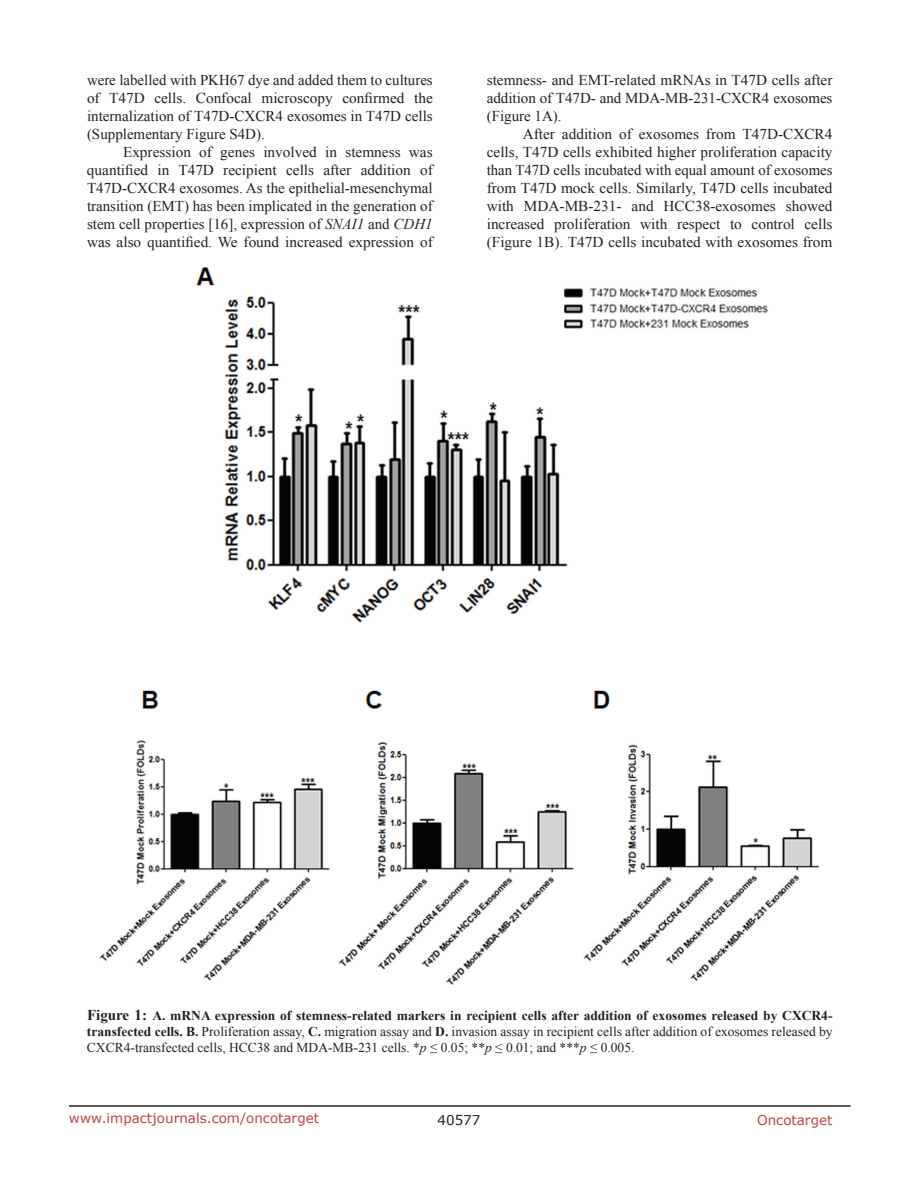
<style>
.page{position:relative;width:918px;height:1188px;background:#fff}
.page>*{position:absolute;margin:0;border:0;box-sizing:border-box;transform-origin:0 0}
.t1{font:15px/18px "Times New Roman";color:#231f20;text-align:justify}
.t2{font:13.5px/16.2px "Times New Roman";color:#231f20;text-align:justify}
.t3{font:13.5px "Verdana";color:#c24141}
.t4{font:13.5px "Verdana";color:#231f20}
.s1{font-style:italic}
.s2{font-weight:700;font-size:15px}
.s3{font-weight:700}
</style>
<div class="page">
<hr style="left:69px;top:1105px;width:781px;height:2px;background:#231f20">
<img style="left:100px;top:268px;width:719px;height:717px">
<p class="t1" style="left:87px;top:71px;width:347px">were labelled with PKH67 dye and added them to cultures of T47D cells. Confocal microscopy confirmed the internalization of T47D-CXCR4 exosomes in T47D cells (Supplementary Figure S4D).</p>
<p class="t1" style="left:87px;top:143px;width:347px;text-indent:36px">Expression of genes involved in stemness was quantified in T47D recipient cells after addition of T47D-CXCR4 exosomes. As the epithelial-mesenchymal transition (EMT) has been implicated in the generation of stem cell properties [ 16 ], expression of <span class="s1">SNAI1</span> and <span class="s1">CDH1 </span>was also quantified. We found increased expression of</p>
<p class="t1" style="left:487px;top:71px;width:347px">stemness- and EMT-related mRNAs in T47D cells after addition of T47D- and MDA-MB-231-CXCR4 exosomes (Figure 1A ).</p>
<p class="t1" style="left:487px;top:125px;width:347px;text-indent:36px">After addition of exosomes from T47D-CXCR4 cells, T47D cells exhibited higher proliferation capacity than T47D cells incubated with equal amount of exosomes from T47D mock cells. Similarly, T47D cells incubated with MDA-MB-231- and HCC38-exosomes showed increased proliferation with respect to control cells (Figure 1B ). T47D cells incubated with exosomes from</p>
<p class="t2" style="left:87px;top:1007px;width:747px"><span class="s2">Figure 1:</span> <span class="s3">A. mRNA expression of stemness-related markers in recipient cells after addition of exosomes released by CXCR4- transfected cells. B.</span> Proliferation assay, <span class="s3">C.</span> migration assay and <span class="s3">D.</span> invasion assay in recipient cells after addition of exosomes released by CXCR4-transfected cells, HCC38 and MDA-MB-231 cells. *<span class="s1">p</span> ≤ 0.05; **<span class="s1">p</span> ≤ 0.01; and ***<span class="s1">p</span> ≤ 0.005.</p>
<p class="t3" style="left:69px;top:1109px;width:252px">www.impactjournals.com/oncotarget</p>
<p class="t4" style="left:438px;top:1111px;width:44px">40577</p>
<p class="t3" style="left:757px;top:1111px;width:77px">Oncotarget</p>
</div>
